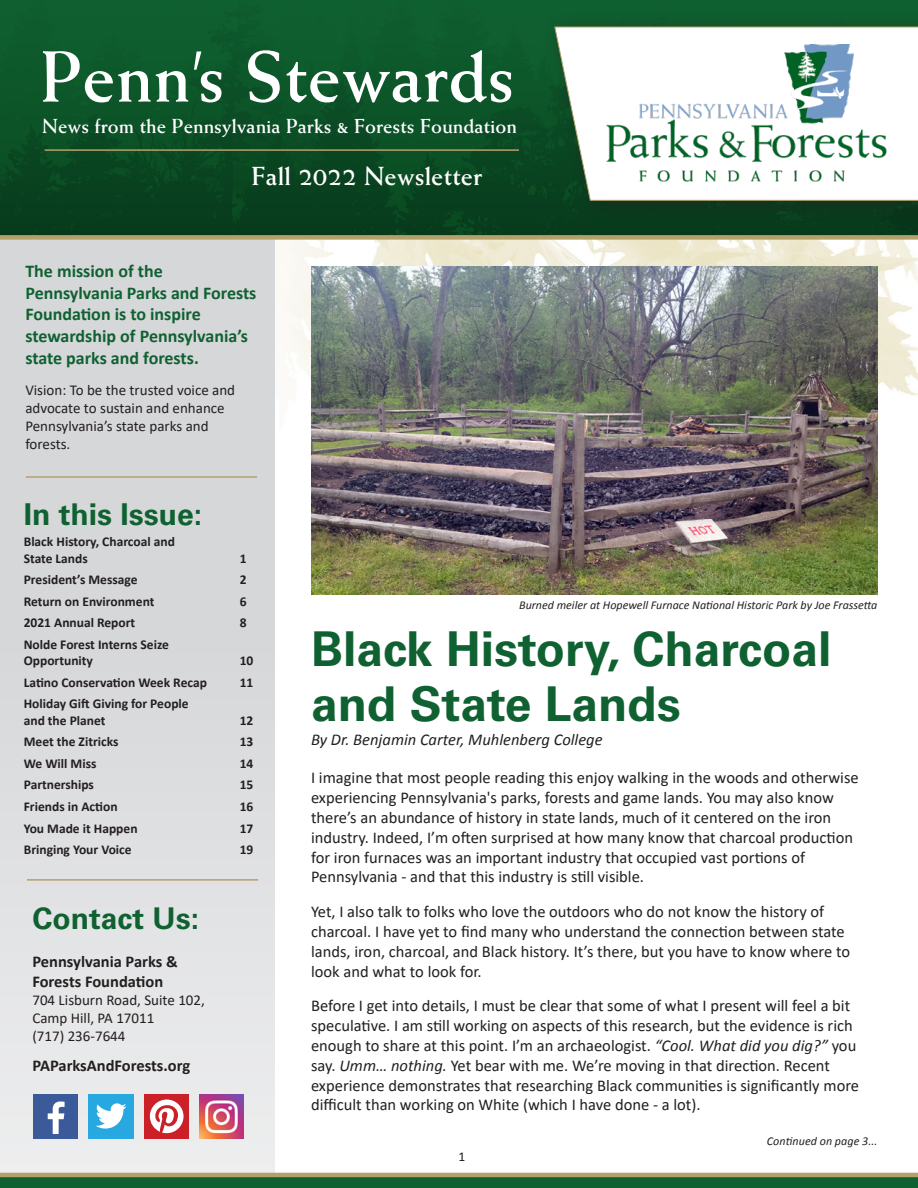
<style>
.page{position:relative;width:918px;height:1188px;background:#fff}
.page>*{position:absolute;margin:0;border:0;box-sizing:border-box;transform-origin:0 0}
.t1{font:700 72.45px "Weiss Std";color:#fff}
.t2{font:700 48px/55.5px "Univers LT Std";color:#106132}
.t3{font:700 30px "Univers LT Std";color:#106132}
.t4{font:700 26.25px "Weiss Std";color:#fff}
.t5{font:700 20.4px "Weiss Std";color:#fff}
.t6{font:700 18px/21.6px "Calibri";color:#106132}
.t7{font:16.5px/19.8px "Calibri";color:#231f20}
.t8{font:700 16.5px "Calibri";color:#231f20}
.t9{font:italic 16.5px "Calibri";color:#231f20}
.t10{font:15px/18px "Calibri";color:#231f20}
.t11{font:700 13.5px/16.2px "Calibri";color:#231f20}
.t12{font:13.5px "Calibri";color:#231f20}
.t13{font:italic 12px "Calibri";color:#231f20}
.s1{font-style:italic}
</style>
<div class="page">
<img style="left:276px;top:240px;width:642px;height:156px">
<img style="left:311px;top:266px;width:567px;height:329px">
<div style="left:0;top:237px;width:275px;height:951px;background:linear-gradient(to bottom,#d1d2d4,#e9e9ea)"></div>
<div style="left:0;top:0;width:918px;height:238px;background:linear-gradient(to bottom,#106432,#073b1b)"></div>
<div style="left:541px;top:11px;width:377px;height:213px;background:#231f20;opacity:.5"></div>
<svg style="left:554px;top:26px;width:364px;height:175px"></svg>
<img style="left:595px;top:44px;width:308px;height:141px">
<div style="left:0;top:235px;width:918px;height:5px;background:#b4a06a"></div>
<hr style="left:45px;top:149px;width:474px;height:2px;background:#b4a06a">
<hr style="left:27px;top:879px;width:231px;height:2px;background:#b4a06a">
<hr style="left:26px;top:476px;width:231px;height:2px;background:#b4a06a">
<div style="left:33px;top:1094px;width:45px;height:45px;background:#3a5a99"></div>
<svg style="left:48px;top:1102px;width:17px;height:32px"></svg>
<div style="left:89px;top:1094px;width:44px;height:45px;background:#27a8e0"></div>
<svg style="left:96px;top:1103px;width:31px;height:26px"></svg>
<div style="left:145px;top:1094px;width:44px;height:45px;background:#cc2028"></div>
<svg style="left:150px;top:1100px;width:34px;height:33px"></svg>
<img style="left:199px;top:1094px;width:45px;height:45px">
<div style="left:0;top:1175px;width:918px;height:13px;background:#106132"></div>
<hr style="left:0;top:1173px;width:918px;height:4px;background:#b4a06a">
<p class="t1" style="left:40px;top:34px;width:475px">Penn’s Stewards</p>
<p class="t5" style="left:42px;top:114px;width:476px">News from the Pennsylvania Parks &amp; Forests Foundation</p>
<p class="t4" style="left:252px;top:161px;width:232px">Fall 2022 Newsletter</p>
<p class="t6" style="left:25px;top:260px;width:233px">The mission of the<br>Pennsylvania Parks and Forests<br>Foundation is to inspire stewardship of Pennsylvania’s state parks and forests.</p>
<p class="t10" style="left:25px;top:381px;width:211px">Vision: To be the trusted voice and advocate to sustain and enhance<br>Pennsylvania’s state parks and forests.</p>
<p class="t3" style="left:24px;top:497px;width:180px">In this Issue:</p>
<p class="t11" style="left:24px;top:534px;width:153px">Black History, Charcoal and<br>State Lands</p>
<p class="t11" style="left:240px;top:550px;width:8px">1</p>
<p class="t11" style="left:24px;top:572px;width:115px">President’s Message</p>
<p class="t11" style="left:240px;top:572px;width:8px">2</p>
<p class="t11" style="left:24px;top:593px;width:132px">Return on Environment</p>
<p class="t11" style="left:240px;top:593px;width:8px">6</p>
<p class="t11" style="left:24px;top:615px;width:113px">2021 Annual Report</p>
<p class="t11" style="left:240px;top:615px;width:8px">8</p>
<p class="t11" style="left:24px;top:636px;width:147px">Nolde Forest Interns Seize<br>Opportunity</p>
<p class="t11" style="left:240px;top:653px;width:15px">10</p>
<p class="t11" style="left:24px;top:674px;width:185px">Latino Conservation Week Recap</p>
<p class="t11" style="left:240px;top:674px;width:15px">11</p>
<p class="t11" style="left:24px;top:696px;width:166px">Holiday Gift Giving for People and the Planet</p>
<p class="t11" style="left:240px;top:712px;width:15px">12</p>
<p class="t11" style="left:24px;top:734px;width:96px">Meet the Zitricks</p>
<p class="t11" style="left:240px;top:734px;width:15px">13</p>
<p class="t11" style="left:24px;top:755px;width:74px">We Will Miss</p>
<p class="t11" style="left:240px;top:755px;width:15px">14</p>
<p class="t11" style="left:24px;top:777px;width:72px">Partnerships</p>
<p class="t11" style="left:240px;top:777px;width:15px">15</p>
<p class="t11" style="left:24px;top:798px;width:95px">Friends in Action</p>
<p class="t11" style="left:240px;top:798px;width:15px">16</p>
<p class="t11" style="left:24px;top:820px;width:115px">You Made it Happen</p>
<p class="t11" style="left:240px;top:820px;width:15px">17</p>
<p class="t11" style="left:24px;top:842px;width:109px">Bringing Your Voice</p>
<p class="t11" style="left:240px;top:842px;width:15px">19</p>
<p class="t3" style="left:32px;top:901px;width:168px">Contact Us:</p>
<p class="t8" style="left:32px;top:951px;width:147px">Pennsylvania Parks &amp;</p>
<p class="t8" style="left:32px;top:970px;width:132px">Forests Foundation</p>
<p class="t10" style="left:32px;top:990px;width:174px">704 Lisburn Road, Suite 102,</p>
<p class="t10" style="left:32px;top:1008px;width:123px">Camp Hill, PA 17011</p>
<p class="t10" style="left:32px;top:1026px;width:95px">(717) 236-7644</p>
<p class="t8" style="left:32px;top:1055px;width:159px">PAParksAndForests.org</p>
<p class="t13" style="left:519px;top:597px;width:360px">Burned meiler at Hopewell Furnace National Historic Park by Joe Frassetta</p>
<p class="t2" style="left:311px;top:621px;width:522px">Black History, Charcoal and State Lands</p>
<p class="t9" style="left:311px;top:728px;width:293px">By Dr. Benjamin Carter, Muhlenberg College</p>
<p class="t7" style="left:311px;top:768px;width:549px">I imagine that most people reading this enjoy walking in the woods and otherwise experiencing Pennsylvania's parks, forests and game lands. You may also know there’s an abundance of history in state lands, much of it centered on the iron industry. Indeed, I’m often surprised at how many know that charcoal production for iron furnaces was an important industry that occupied vast portions of Pennsylvania - and that this industry is still visible.</p>
<p class="t7" style="left:311px;top:901px;width:541px">Yet, I also talk to folks who love the outdoors who do not know the history of charcoal. I have yet to find many who understand the connection between state lands, iron, charcoal, and Black history. It’s there, but you have to know where to look and what to look for.</p>
<p class="t7" style="left:311px;top:996px;width:550px">Before I get into details, I must be clear that some of what I present will feel a bit speculative. I am still working on aspects of this research, but the evidence is rich enough to share at this point. I’m an archaeologist. <span class="s1">“Cool. What did you dig?”</span> you say. <span class="s1">Umm… nothing.</span> Yet bear with me. We’re moving in that direction. Recent experience demonstrates that researching Black communities is significantly more difficult than working on White (which I have done - a lot).</p>
<p class="t13" style="left:767px;top:1133px;width:112px">Continued on page 3...</p>
<p class="t12" style="left:458px;top:1148px;width:8px">1</p>
</div>
